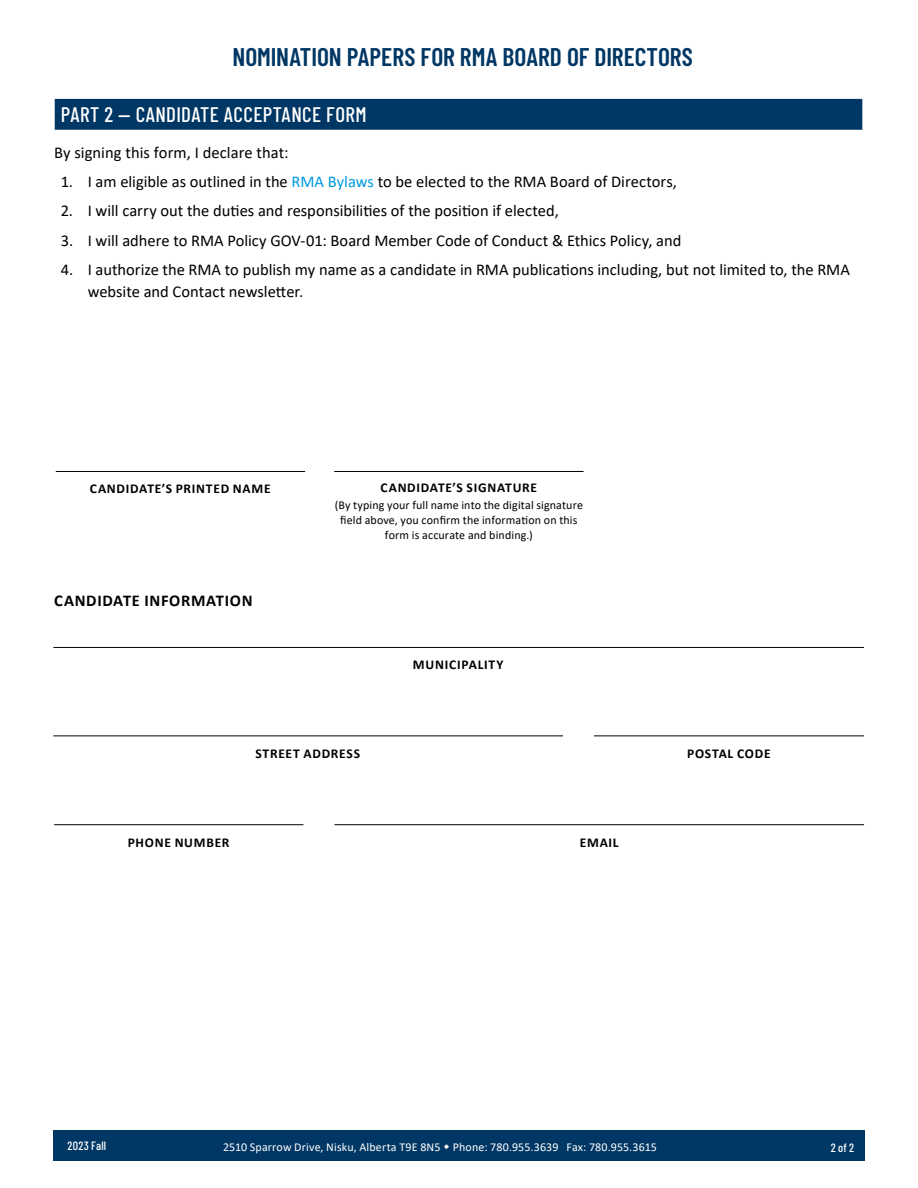
<style>
.page{position:relative;width:918px;height:1188px;background:#fff}
.page>*{position:absolute;margin:0;border:0;box-sizing:border-box;transform-origin:0 0}
.t1{font:600 25.5px "Barlow Condensed";color:#003764}
.t2{font:500 21px "Barlow Condensed";letter-spacing:.02em;color:#fff}
.t3{font:16.5px/22.5px "Calibri";color:#000}
.t4{font:700 16.5px "Calibri";letter-spacing:.04em;color:#000}
.t5{font:700 13.5px "Calibri";letter-spacing:.055em;color:#000}
.t6{font:12px/15px "Calibri";letter-spacing:.01em;color:#000;text-align:center}
.t7{font:12px "Calibri";letter-spacing:.01em;color:#fff}
.t8{font:500 12px "Barlow Condensed";letter-spacing:.02em;color:#fff}
.s1{color:#009ade}
</style>
<div class="page">
<div style="left:54px;top:98px;width:809px;height:32px;background:#003764"></div>
<hr style="left:54px;top:98px;width:809px;height:1px;background:#fff">
<hr style="left:54px;top:99px;width:1px;height:31px;background:#fff">
<hr style="left:56px;top:471px;width:249px;height:1px;background:#000">
<hr style="left:334px;top:824px;width:530px;height:1px;background:#000">
<hr style="left:334px;top:471px;width:250px;height:1px;background:#000">
<div style="left:53px;top:1130px;width:812px;height:31px;background:#003764"></div>
<hr style="left:54px;top:824px;width:249px;height:1px;background:#000">
<hr style="left:53px;top:647px;width:811px;height:1px;background:#000">
<hr style="left:53px;top:736px;width:510px;height:1px;background:#000">
<hr style="left:594px;top:736px;width:270px;height:1px;background:#000">
<h1 class="t1" style="left:233px;top:39px;width:462px">NOMINATION PAPERS FOR RMA BOARD OF DIRECTORS</h1>
<p class="t2" style="left:61px;top:99px;width:307px">PART 2 — CANDIDATE ACCEPTANCE FORM</p>
<p class="t3" style="left:54px;top:141px;width:236px">By signing this form, I declare that:</p>
<p class="t3" style="left:61px;top:170px;width:618px">1. I am eligible as outlined in the <span class="s1">RMA Bylaws</span> to be elected to the RMA Board of Directors,</p>
<p class="t3" style="left:61px;top:199px;width:500px">2. I will carry out the duties and responsibilities of the position if elected,</p>
<p class="t3" style="left:61px;top:228px;width:622px">3. I will adhere to RMA Policy GOV-01: Board Member Code of Conduct &amp; Ethics Policy, and</p>
<p class="t3" style="left:88px;top:258px;width:764px;text-indent:-27px">4. I authorize the RMA to publish my name as a candidate in RMA publications including, but not limited to, the RMA website and Contact newsletter.</p>
<p class="t5" style="left:90px;top:479px;width:182px">CANDIDATE’S PRINTED NAME</p>
<p class="t4" style="left:54px;top:589px;width:200px">CANDIDATE INFORMATION</p>
<p class="t5" style="left:381px;top:478px;width:158px">CANDIDATE’S SIGNATURE</p>
<p class="t6" style="left:335px;top:497px;width:250px">(By typing your full name into the digital signature field above, you confirm the information on this form is accurate and binding.)</p>
<p class="t5" style="left:413px;top:655px;width:92px">MUNICIPALITY</p>
<p class="t5" style="left:255px;top:744px;width:106px">STREET ADDRESS</p>
<p class="t5" style="left:687px;top:744px;width:85px">POSTAL CODE</p>
<p class="t5" style="left:128px;top:832px;width:103px">PHONE NUMBER</p>
<p class="t5" style="left:580px;top:832px;width:40px">EMAIL</p>
<p class="t8" style="left:68px;top:1138px;width:40px">2023 Fall</p>
<p class="t7" style="left:223px;top:1139px;width:435px">2510 Sparrow Drive, Nisku, Alberta T9E 8N5 Phone: 780.955.3639 Fax: 780.955.3615</p>
<p class="t8" style="left:831px;top:1139px;width:25px">2 of 2</p>
</div>
